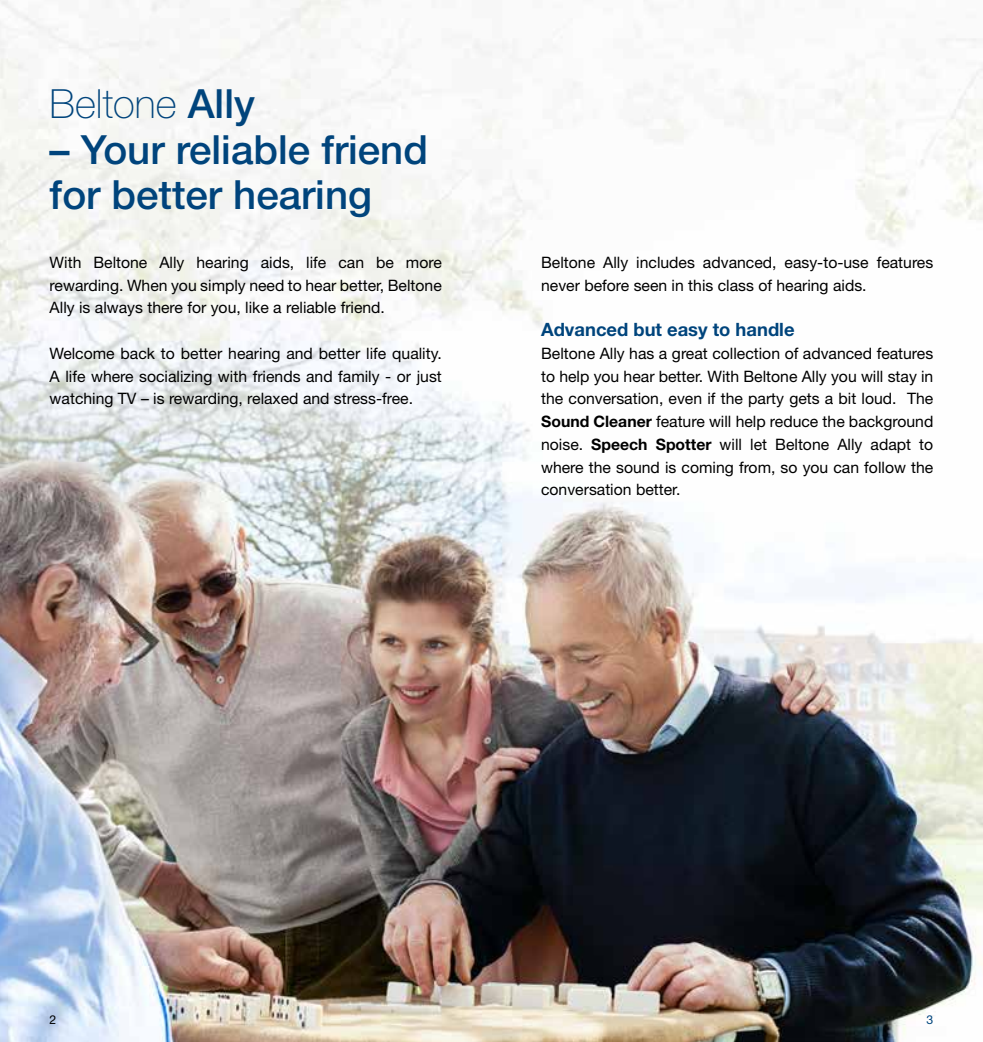
<style>
.page{position:relative;width:983px;height:1042px;background:#fff}
.page>*{position:absolute;margin:0;border:0;box-sizing:border-box;transform-origin:0 0}
.t1{font:500 40.25px/45.5px "Helvetica Neue LT Pro";color:#00447c}
.t2{font:100 40.25px "Helvetica Neue LT Pro";color:#00447c}
.t3{font:700 18.38px "Helvetica Neue LT Pro";color:#00447c}
.t4{font:15.75px/22.8px "Helvetica Neue LT Pro";color:#000;text-align:justify}
.t5{font:12.25px "Helvetica Neue LT Pro";color:#000}
.t6{font:12.25px "Helvetica Neue LT Pro";color:#00447c}
.s1{font-weight:500}
.s2{font-weight:700}
</style>
<div class="page">
<img style="left:0;top:0;width:982px;height:1042px">
<h1 class="t2" style="left:50px;top:81px;width:207px">Beltone <span class="s1">Ally</span></h1>
<h1 class="t1" style="left:50px;top:126px;width:380px">– Your reliable friend for better hearing</h1>
<p class="t4" style="left:50px;top:251px;width:393px">With Beltone Ally hearing aids, life can be more rewarding. When you simply need to hear better, Beltone Ally is always there for you, like a reliable friend.</p>
<p class="t4" style="left:50px;top:342px;width:393px">Welcome back to better hearing and better life quality.<br>A life where socializing with friends and family - or just watching TV – is rewarding, relaxed and stress-free.</p>
<p class="t4" style="left:541px;top:251px;width:393px">Beltone Ally includes advanced, easy-to-use features never before seen in this class of hearing aids.</p>
<p class="t3" style="left:541px;top:318px;width:255px">Advanced but easy to handle</p>
<p class="t4" style="left:541px;top:342px;width:393px">Beltone Ally has a great collection of advanced features to help you hear better. With Beltone Ally you will stay in the conversation, even if the party gets a bit loud. The <span class="s2">Sound Cleaner</span> feature will help reduce the background noise. <span class="s2">Speech Spotter</span> will let Beltone Ally adapt to where the sound is coming from, so you can follow the conversation better.</p>
<p class="t5" style="left:50px;top:1012px;width:8px">2</p>
<p class="t6" style="left:926px;top:1012px;width:8px">3</p>
</div>
